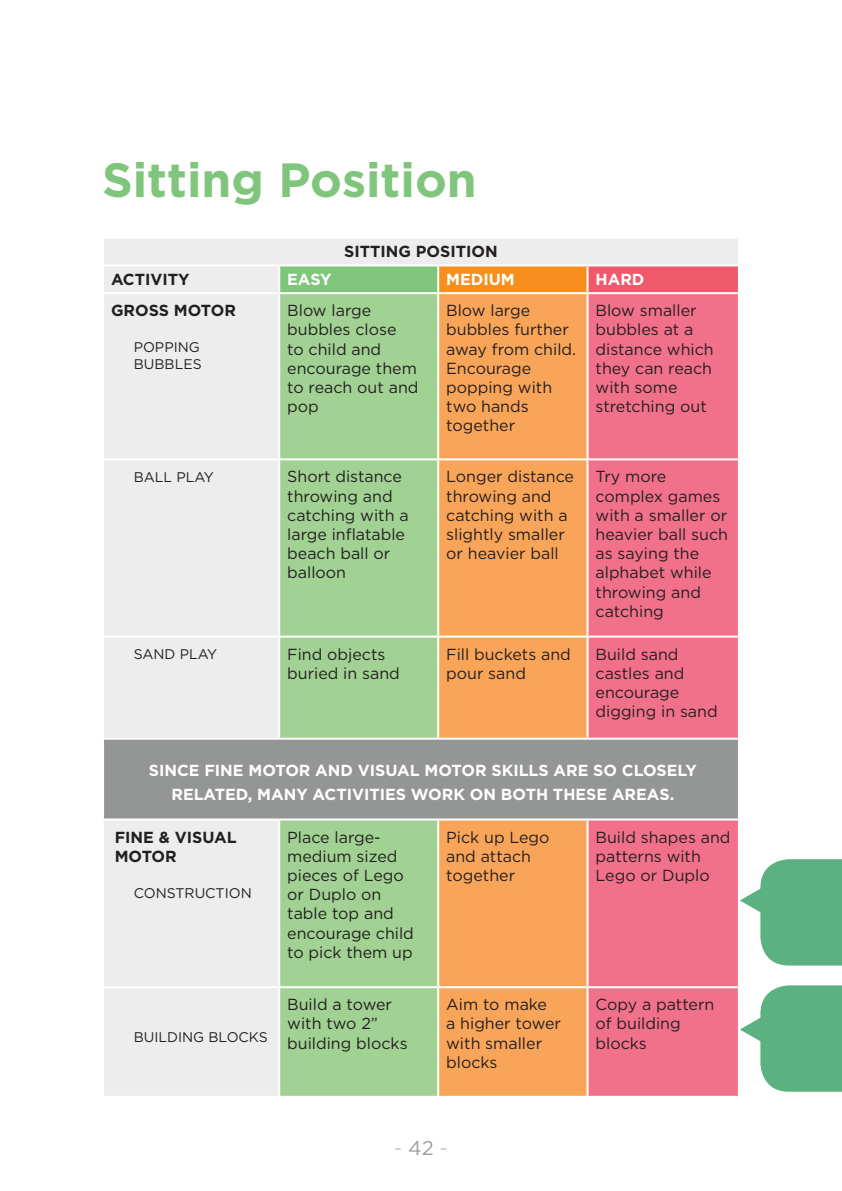
<style>
.page{position:relative;width:842px;height:1191px;background:#fff}
.page>*{position:absolute;margin:0;border:0;box-sizing:border-box;transform-origin:0 0}
.t1{font:700 48px "Gotham";color:#7fc67c}
.t2{font:20px "Gotham";color:#c6c8ca}
.t3{font:16px/19.2px "Gotham";color:#231f20}
.t4{font:700 16px/24px "Gotham";color:#fff;text-align:center}
.t5{font:700 16px/19.2px "Gotham";color:#231f20}
.t6{font:14px/16.8px "Gotham";color:#231f20}
.s1{color:#9d9fa1}
</style>
<div class="page">
<div style="left:104px;top:239px;width:634px;height:856px;background:#ededed"></div>
<div style="left:279px;top:265px;width:159px;height:28px;background:#7fc67c"></div>
<div style="left:438px;top:265px;width:149px;height:28px;background:#f78f1e"></div>
<div style="left:587px;top:265px;width:152px;height:28px;background:#f0586b"></div>
<div style="left:280px;top:294px;width:157px;height:801px;background:#a1d293"></div>
<div style="left:439px;top:294px;width:147px;height:801px;background:#f9a559"></div>
<div style="left:588px;top:294px;width:150px;height:801px;background:#f2718a"></div>
<div style="left:103px;top:738px;width:636px;height:81px;background:#939695"></div>
<hr style="left:102px;top:264px;width:177px;height:2px;background:#fff">
<hr style="left:279px;top:264px;width:159px;height:2px;background:#fff">
<hr style="left:278px;top:266px;width:2px;height:26px;background:#fff">
<hr style="left:438px;top:264px;width:149px;height:2px;background:#fff">
<hr style="left:437px;top:266px;width:2px;height:26px;background:#fff">
<hr style="left:587px;top:264px;width:153px;height:2px;background:#fff">
<hr style="left:586px;top:266px;width:2px;height:26px;background:#fff">
<hr style="left:738px;top:266px;width:2px;height:26px;background:#fff">
<hr style="left:102px;top:292px;width:177px;height:2px;background:#fff">
<hr style="left:279px;top:292px;width:159px;height:2px;background:#fff">
<hr style="left:278px;top:294px;width:2px;height:164px;background:#fff">
<hr style="left:438px;top:292px;width:149px;height:2px;background:#fff">
<hr style="left:437px;top:294px;width:2px;height:164px;background:#fff">
<hr style="left:587px;top:292px;width:153px;height:2px;background:#fff">
<hr style="left:586px;top:294px;width:2px;height:164px;background:#fff">
<hr style="left:102px;top:458px;width:177px;height:2px;background:#fff">
<hr style="left:279px;top:458px;width:159px;height:2px;background:#fff">
<hr style="left:278px;top:460px;width:2px;height:175px;background:#fff">
<hr style="left:438px;top:458px;width:149px;height:2px;background:#fff">
<hr style="left:437px;top:460px;width:2px;height:175px;background:#fff">
<hr style="left:587px;top:458px;width:153px;height:2px;background:#fff">
<hr style="left:586px;top:460px;width:2px;height:175px;background:#fff">
<hr style="left:102px;top:635px;width:177px;height:2px;background:#fff">
<hr style="left:279px;top:635px;width:159px;height:2px;background:#fff">
<hr style="left:278px;top:637px;width:2px;height:100px;background:#fff">
<hr style="left:438px;top:635px;width:149px;height:2px;background:#fff">
<hr style="left:437px;top:637px;width:2px;height:100px;background:#fff">
<hr style="left:587px;top:635px;width:153px;height:2px;background:#fff">
<hr style="left:586px;top:637px;width:2px;height:100px;background:#fff">
<hr style="left:102px;top:737px;width:177px;height:2px;background:#fff">
<hr style="left:102px;top:739px;width:2px;height:79px;background:#fff">
<hr style="left:279px;top:737px;width:159px;height:2px;background:#fff">
<hr style="left:438px;top:737px;width:302px;height:2px;background:#fff">
<hr style="left:738px;top:739px;width:2px;height:79px;background:#fff">
<hr style="left:102px;top:818px;width:177px;height:2px;background:#fff">
<hr style="left:279px;top:818px;width:159px;height:2px;background:#fff">
<hr style="left:278px;top:820px;width:2px;height:166px;background:#fff">
<hr style="left:438px;top:818px;width:149px;height:2px;background:#fff">
<hr style="left:437px;top:820px;width:2px;height:166px;background:#fff">
<hr style="left:587px;top:818px;width:153px;height:2px;background:#fff">
<hr style="left:586px;top:820px;width:2px;height:166px;background:#fff">
<hr style="left:102px;top:986px;width:177px;height:2px;background:#fff">
<hr style="left:279px;top:986px;width:159px;height:2px;background:#fff">
<hr style="left:278px;top:988px;width:2px;height:107px;background:#fff">
<hr style="left:438px;top:986px;width:149px;height:2px;background:#fff">
<hr style="left:437px;top:988px;width:2px;height:107px;background:#fff">
<hr style="left:587px;top:986px;width:153px;height:2px;background:#fff">
<hr style="left:586px;top:988px;width:2px;height:107px;background:#fff">
<svg style="left:740px;top:985px;width:102px;height:106px"></svg>
<svg style="left:740px;top:859px;width:102px;height:106px"></svg>
<h1 class="t1" style="left:102px;top:160px;width:376px">Sitting Position</h1>
<p class="t5" style="left:344px;top:242px;width:155px">SITTING POSITION</p>
<p class="t5" style="left:111px;top:270px;width:80px">ACTIVITY</p>
<p class="t4" style="left:287px;top:268px;width:46px">EASY</p>
<p class="t4" style="left:446px;top:268px;width:70px">MEDIUM</p>
<p class="t4" style="left:595px;top:268px;width:50px">HARD</p>
<p class="t5" style="left:111px;top:301px;width:126px">GROSS MOTOR</p>
<p class="t6" style="left:134px;top:340px;width:69px">POPPING<br>BUBBLES</p>
<p class="t3" style="left:287px;top:303px;width:133px">Blow large bubbles close<br>to child and encourage them to reach out and pop</p>
<p class="t3" style="left:446px;top:303px;width:131px">Blow large bubbles further away from child.<br>Encourage popping with two hands together</p>
<p class="t3" style="left:595px;top:303px;width:120px">Blow smaller bubbles at a distance which they can reach with some stretching out</p>
<p class="t6" style="left:134px;top:469px;width:82px">BALL PLAY</p>
<p class="t3" style="left:287px;top:469px;width:123px">Short distance throwing and catching with a large inflatable beach ball or balloon</p>
<p class="t3" style="left:446px;top:469px;width:129px">Longer distance throwing and catching with a slightly smaller or heavier ball</p>
<p class="t3" style="left:595px;top:469px;width:134px">Try more complex games with a smaller or heavier ball such as saying the alphabet while throwing and catching</p>
<p class="t6" style="left:134px;top:647px;width:85px">SAND PLAY</p>
<p class="t3" style="left:287px;top:646px;width:114px">Find objects buried in sand</p>
<p class="t3" style="left:446px;top:646px;width:126px">Fill buckets and pour sand</p>
<p class="t3" style="left:595px;top:646px;width:124px">Build sand castles and encourage digging in sand</p>
<p class="t4" style="left:149px;top:758px;width:549px">SINCE FINE MOTOR AND VISUAL MOTOR SKILLS ARE SO CLOSELY<br>RELATED, MANY ACTIVITIES WORK ON BOTH THESE AREAS.</p>
<p class="t5" style="left:115px;top:827px;width:123px">FINE &amp; VISUAL<br>MOTOR</p>
<p class="t6" style="left:134px;top:885px;width:120px">CONSTRUCTION</p>
<p class="t3" style="left:287px;top:829px;width:128px">Place large&shy;medium sized pieces of Lego or Duplo on table top and encourage child to pick them up</p>
<p class="t3" style="left:446px;top:829px;width:105px">Pick up Lego and attach together</p>
<p class="t3" style="left:595px;top:829px;width:136px">Build shapes and patterns with<br>Lego or Duplo</p>
<p class="t6" style="left:134px;top:1030px;width:136px">BUILDING BLOCKS</p>
<p class="t3" style="left:287px;top:996px;width:122px">Build a tower with two 2” building blocks</p>
<p class="t3" style="left:446px;top:996px;width:116px">Aim to make<br>a higher tower with smaller blocks</p>
<p class="t3" style="left:595px;top:996px;width:120px">Copy a pattern of building blocks</p>
<p class="t2" style="left:394px;top:1139px;width:55px">-<span class="s1">42</span>-</p>
</div>
